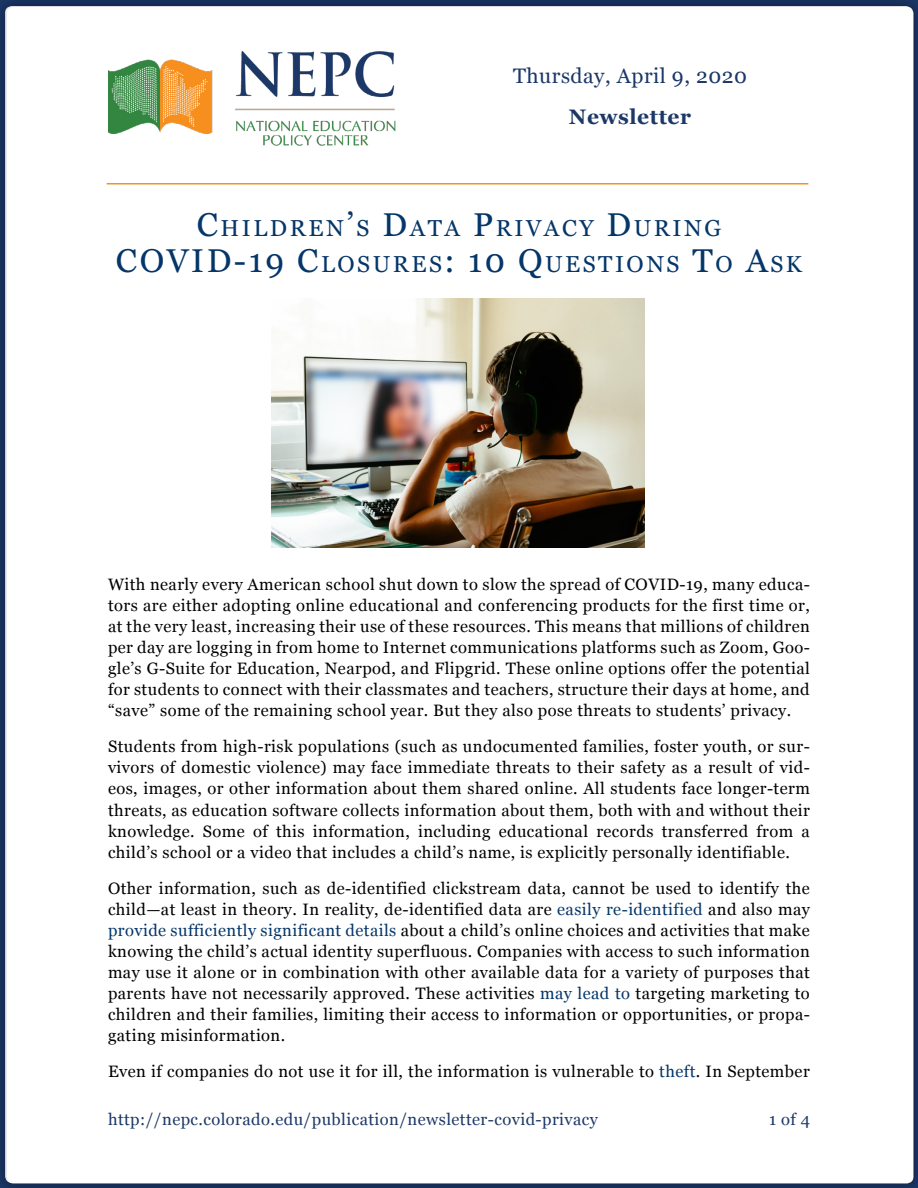
<style>
.page{position:relative;width:918px;height:1188px;background:#fff}
.page>*{position:absolute;margin:0;border:0;box-sizing:border-box;transform-origin:0 0}
.t1{font:33px "Georgia";color:#053669}
.t2{font:23.1px "Georgia";letter-spacing:.11em;color:#053669}
.t3{font:21px "Georgia";letter-spacing:.025em;color:#1c3868}
.t4{font:700 21px "Georgia";letter-spacing:.025em;color:#1c3868}
.t5{font:16.5px/21px "Georgia";letter-spacing:.025em;color:#000;text-align:justify}
.t6{font:16.5px "Georgia";letter-spacing:.025em;color:#1c3868}
.s1{font-size:33px}
.s2{color:#053669}
</style>
<div class="page">
<div style="left:0;top:0;width:918px;height:1188px;background:#000;opacity:.25"></div>
<div style="left:7px;top:7px;width:906px;height:1176px;background:#fff;border-radius:7px"></div>
<hr style="left:107px;top:183px;width:701px;height:1px;background:#f7901e">
<img style="left:272px;top:298px;width:373px;height:250px">
<img style="left:108px;top:51px;width:288px;height:95px">
<p class="t3" style="left:513px;top:61px;width:236px">Thursday, April 9, 2020</p>
<p class="t4" style="left:569px;top:101px;width:124px">Newsletter</p>
<h2 class="t2" style="left:197px;top:212px;width:526px"><span class="s1">C</span>HILDREN<span class="s1">’</span>S <span class="s1">D</span>ATA <span class="s1">P</span>RIVACY <span class="s1">D</span>URING</h2>
<h1 class="t1" style="left:116px;top:237px;width:74px">COVID</h1>
<h2 class="t2" style="left:234px;top:248px;width:570px"><span class="s1">-19 C</span>LOSURES<span class="s1">: 10 Q</span>UESTIONS <span class="s1">T</span>O <span class="s1">A</span>SK</h2>
<p class="t5" style="left:108px;top:574px;width:703px">With nearly every American school shut down to slow the spread of COVID-19, many educa&shy;tors are either adopting online educational and conferencing products for the first time or, at the very least, increasing their use of these resources. This means that millions of children per day are logging in from home to Internet communications platforms such as Zoom, Goo&shy;gle’s G-Suite for Education, Nearpod, and Flipgrid. These online options offer the potential for students to connect with their classmates and teachers, structure their days at home, and “save” some of the remaining school year. But they also pose threats to students’ privacy.</p>
<p class="t5" style="left:108px;top:736px;width:703px">Students from high-risk populations (such as undocumented families, foster youth, or sur&shy;vivors of domestic violence) may face immediate threats to their safety as a result of vid&shy;eos, images, or other information about them shared online. All students face longer-term threats, as education software collects information about them, both with and without their knowledge. Some of this information, including educational records transferred from a child’s school or a video that includes a child’s name, is explicitly personally identifiable.</p>
<p class="t5" style="left:108px;top:877px;width:703px">Other information, such as de-identified clickstream data, cannot be used to identify the child—at least in theory. In reality, de-identified data are <span class="s2">easily re-identified</span> and also may <span class="s2">provide sufficiently significant details</span> about a child’s online choices and activities that make knowing the child’s actual identity superfluous. Companies with access to such information may use it alone or in combination with other available data for a variety of purposes that parents have not necessarily approved. These activities <span class="s2">may lead to</span> targeting marketing to children and their families, limiting their access to information or opportunities, or propa&shy;gating misinformation.</p>
<p class="t5" style="left:108px;top:1060px;width:703px">Even if companies do not use it for ill, the information is vulnerable to <span class="s2">theft</span>. In September</p>
<p class="t6" style="left:108px;top:1107px;width:492px">http://nepc.colorado.edu/publication/newsletter-covid-privacy</p>
<p class="t6" style="left:769px;top:1107px;width:42px">1 of 4</p>
</div>
